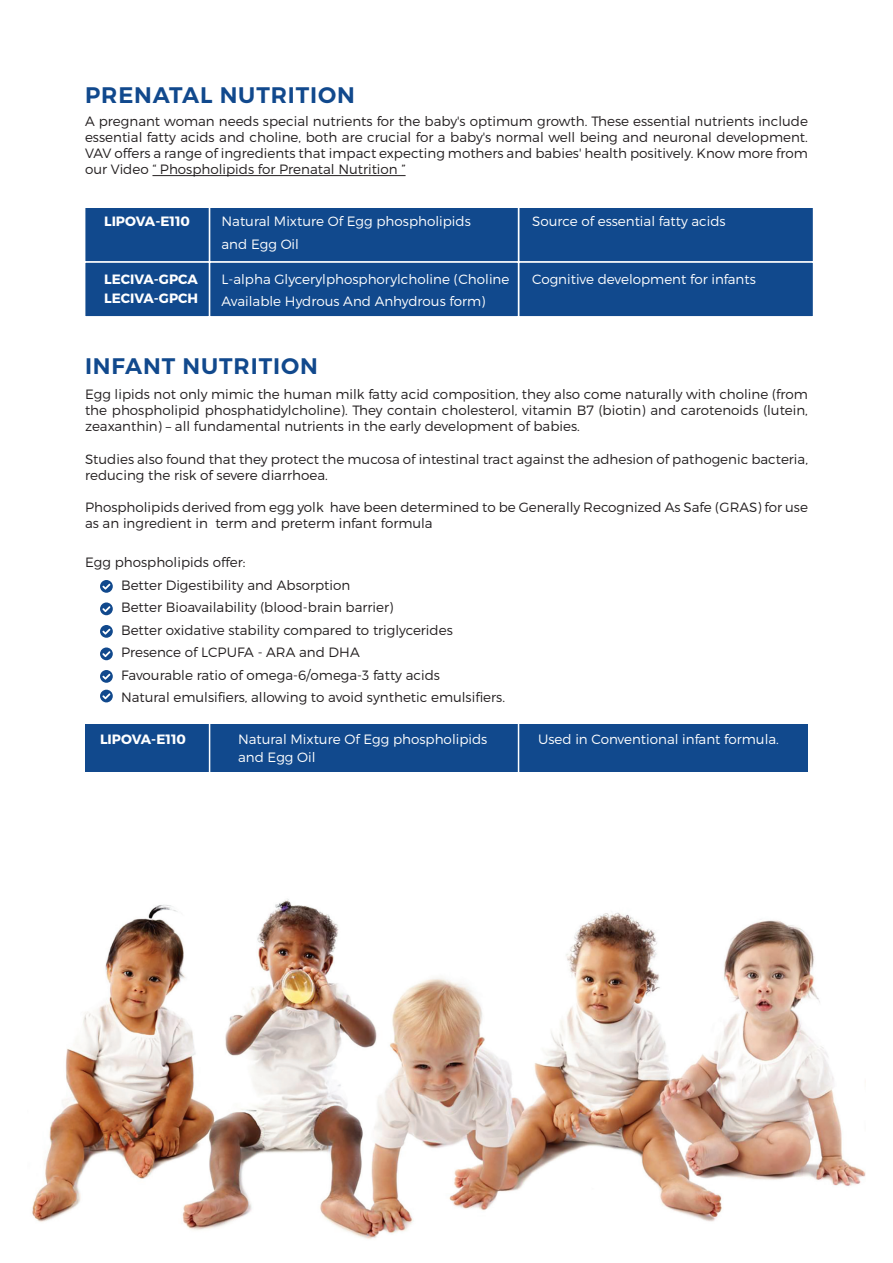
<style>
.page{position:relative;width:893px;height:1263px;background:#fff}
.page>*{position:absolute;margin:0;border:0;box-sizing:border-box;transform-origin:0 0}
.t1{font:600 22.5px "Montserrat";letter-spacing:.04em;color:#11498d}
.t2{font:300 13.5px/16.2px "Montserrat";color:#231f20}
.t3{font:300 13.5px/22.2px "Montserrat";color:#fff}
.t4{font:700 13.5px "Montserrat";color:#fff}
</style>
<div class="page">
<img style="left:32px;top:899px;width:833px;height:340px">
<hr style="left:152px;top:175px;width:254px;height:1px;background:#231f20">
<div style="left:85px;top:723px;width:723px;height:48px;background:#11498d"></div>
<svg style="left:100px;top:580px;width:13px;height:13px"></svg>
<svg style="left:100px;top:602px;width:13px;height:13px"></svg>
<svg style="left:100px;top:625px;width:13px;height:13px"></svg>
<svg style="left:100px;top:647px;width:13px;height:13px"></svg>
<svg style="left:100px;top:670px;width:13px;height:13px"></svg>
<svg style="left:100px;top:690px;width:13px;height:12px"></svg>
<div style="left:84px;top:206px;width:126px;height:57px;background:#11498d;border:2px solid #fff"></div>
<div style="left:518px;top:206px;width:296px;height:57px;background:#11498d;border:2px solid #fff"></div>
<div style="left:209px;top:206px;width:310px;height:57px;background:#11498d;border:2px solid #fff"></div>
<div style="left:84px;top:261px;width:126px;height:57px;background:#11498d;border:2px solid #fff"></div>
<div style="left:518px;top:261px;width:296px;height:57px;background:#11498d;border:2px solid #fff"></div>
<div style="left:209px;top:261px;width:310px;height:57px;background:#11498d;border:2px solid #fff"></div>
<h1 class="t1" style="left:85px;top:82px;width:271px">PRENATAL NUTRITION</h1>
<p class="t2" style="left:85px;top:113px;width:724px;text-align:justify">A pregnant woman needs special nutrients for the baby's optimum growth. These essential nutrients include essential fatty acids and choline, both are crucial for a baby's normal well being and neuronal development.<br>VAV offers a range of ingredients that impact expecting mothers and babies' health positively. Know more from our Video “ Phospholipids for Prenatal Nutrition ”</p>
<p class="t4" style="left:104px;top:213px;width:88px">LIPOVA-E110</p>
<p class="t3" style="left:221px;top:210px;width:251px">Natural Mixture Of Egg phospholipids and Egg Oil</p>
<p class="t3" style="left:532px;top:210px;width:195px">Source of essential fatty acids</p>
<p class="t4" style="left:104px;top:271px;width:95px">LECIVA-GPCA</p>
<p class="t3" style="left:532px;top:268px;width:225px">Cognitive development for infants</p>
<p class="t4" style="left:104px;top:290px;width:96px">LECIVA-GPCH</p>
<p class="t3" style="left:221px;top:268px;width:289px">L-alpha Glycerylphosphorylcholine (Choline<br>Available Hydrous And Anhydrous form)</p>
<h1 class="t1" style="left:85px;top:352px;width:234px">INFANT NUTRITION</h1>
<p class="t2" style="left:85px;top:386px;width:724px;text-align:justify">Egg lipids not only mimic the human milk fatty acid composition, they also come naturally with choline (from the phospholipid phosphatidylcholine). They contain cholesterol, vitamin B7 (biotin) and carotenoids (lutein, zeaxanthin) – all fundamental nutrients in the early development of babies.</p>
<p class="t2" style="left:85px;top:450px;width:724px">Studies also found that they protect the mucosa of intestinal tract against the adhesion of pathogenic bacteria, reducing the risk of severe diarrhoea.</p>
<p class="t2" style="left:85px;top:499px;width:724px">Phospholipids derived from egg yolk have been determined to be Generally Recognized As Safe (GRAS) for use as an ingredient in term and preterm infant formula</p>
<p class="t2" style="left:121px;top:551px;width:385px;line-height:22.5px;text-indent:-36px">Egg phospholipids offer:<br>Better Digestibility and Absorption<br>Better Bioavailability (blood-brain barrier)<br>Better oxidative stability compared to triglycerides Presence of LCPUFA - ARA and DHA<br>Favourable ratio of omega-6/omega-3 fatty acids<br>Natural emulsifiers, allowing to avoid synthetic emulsifiers.</p>
<p class="t4" style="left:100px;top:731px;width:88px">LIPOVA-E110</p>
<p class="t3" style="left:238px;top:730px;width:251px;line-height:18px">Natural Mixture Of Egg phospholipids and Egg Oil</p>
<p class="t3" style="left:538px;top:728px;width:242px">Used in Conventional infant formula.</p>
</div>
